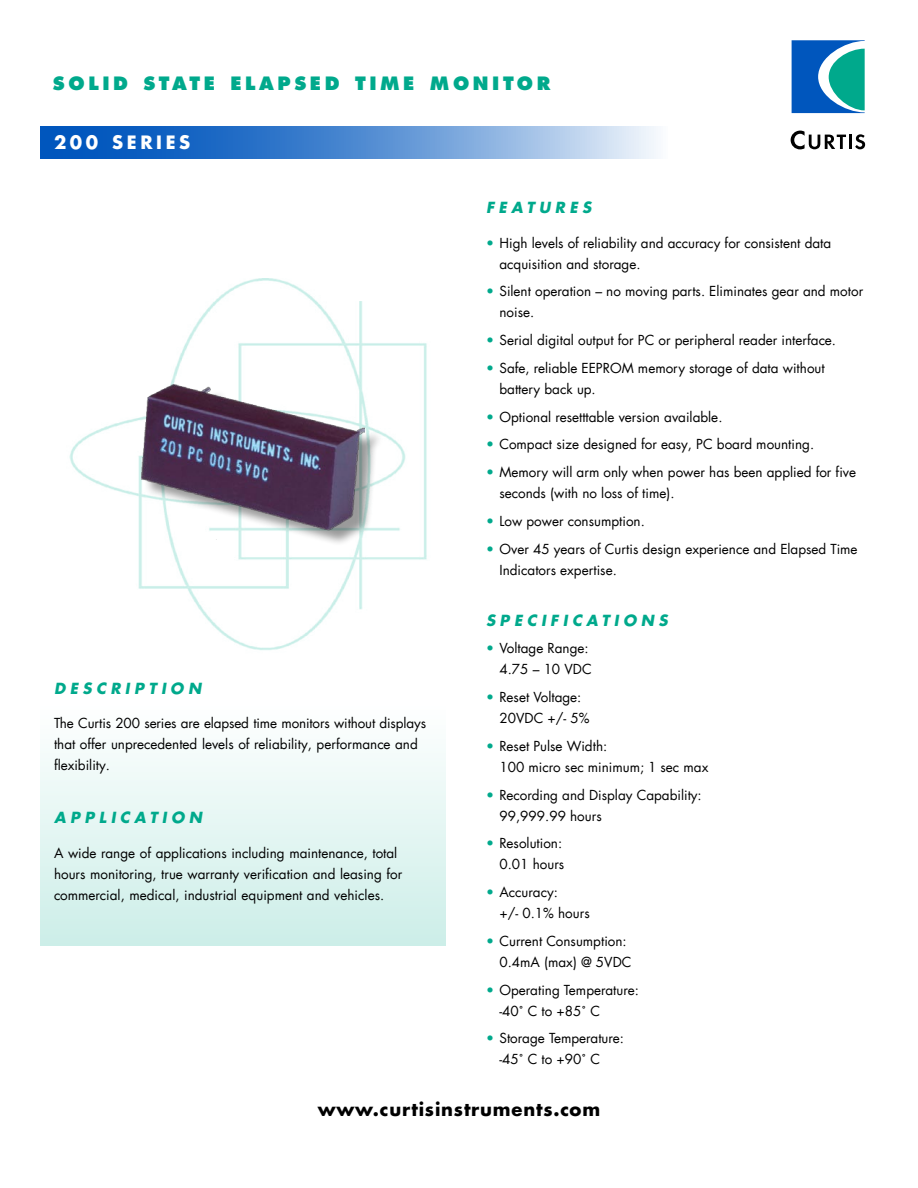
<style>
.page{position:relative;width:918px;height:1188px;background:#fff}
.page>*{position:absolute;margin:0;border:0;box-sizing:border-box;transform-origin:0 0}
.t1{font:800 18px "Futura Com";letter-spacing:.2em;color:#00a98c}
.t2{font:700 18px "Futura Com";letter-spacing:.045em;color:#000}
.t3{font:700 18px "Futura Com";letter-spacing:.2em;color:#fff}
.t4{font:italic 700 15px "Futura Com";letter-spacing:.295em;color:#00a98c}
.t5{font:13.5px/21px "Futura Com";color:#000}
.s1{color:#00a98c}
</style>
<div class="page">
<img style="left:69px;top:279px;width:358px;height:371px">
<div style="left:143px;top:387px;width:240px;height:159px;background:#000;opacity:.4"></div>
<img style="left:141px;top:384px;width:224px;height:155px">
<div style="left:40px;top:704px;width:406px;height:241px;background:linear-gradient(to bottom,#fff,#cceee8)"></div>
<svg style="left:40px;top:126px;width:616px;height:32px;background:#5890d3"></svg>
<svg style="left:791px;top:131px;width:55px;height:18px"></svg>
<hr style="left:849px;top:135px;width:3px;height:14px;background:#010101">
<svg style="left:855px;top:134px;width:10px;height:15px"></svg>
<svg style="left:792px;top:40px;width:73px;height:73px;background:#2a8cb8"></svg>
<h1 class="t1" style="left:53px;top:71px;width:499px">SOLID STATE ELAPSED TIME MONITOR</h1>
<h1 class="t3" style="left:54px;top:128px;width:138px">200 SERIES</h1>
<p class="t4" style="left:54px;top:677px;width:149px">DESCRIPTION</p>
<p class="t5" style="left:54px;top:713px;width:374px">The Curtis 200 series are elapsed time monitors without displays that offer unprecedented levels of reliability, performance and flexibility.</p>
<p class="t4" style="left:54px;top:806px;width:149px">APPLICATION</p>
<p class="t5" style="left:54px;top:842px;width:350px">A wide range of applications including maintenance, total hours monitoring, true warranty verification and leasing for commercial, medical, industrial equipment and vehicles.</p>
<p class="t4" style="left:486px;top:196px;width:107px">FEATURES</p>
<p class="t5" style="left:500px;top:232px;width:333px;text-indent:-14px"><span class="s1">•</span> High levels of reliability and accuracy for consistent data acquisition and storage.</p>
<p class="t5" style="left:500px;top:281px;width:365px;text-indent:-14px"><span class="s1">•</span> Silent operation – no moving parts. Eliminates gear and motor noise.</p>
<p class="t5" style="left:486px;top:329px;width:352px"><span class="s1">•</span> Serial digital output for PC or peripheral reader interface.</p>
<p class="t5" style="left:500px;top:357px;width:327px;text-indent:-14px"><span class="s1">•</span> Safe, reliable EEPROM memory storage of data without battery back up.</p>
<p class="t5" style="left:486px;top:406px;width:238px"><span class="s1">•</span> Optional resetttable version available.</p>
<p class="t5" style="left:486px;top:434px;width:330px"><span class="s1">•</span> Compact size designed for easy, PC board mounting.</p>
<p class="t5" style="left:500px;top:461px;width:358px;text-indent:-14px"><span class="s1">•</span> Memory will arm only when power has been applied for five seconds (with no loss of time).</p>
<p class="t5" style="left:486px;top:510px;width:160px"><span class="s1">•</span> Low power consumption.</p>
<p class="t5" style="left:500px;top:538px;width:360px;text-indent:-14px"><span class="s1">•</span> Over 45 years of Curtis design experience and Elapsed Time<br>Indicators expertise.</p>
<p class="t4" style="left:486px;top:608px;width:183px">SPECIFICATIONS</p>
<p class="t5" style="left:486px;top:638px;width:107px;text-align:right"><span class="s1">•</span> Voltage Range:<br>4.75 – 10 VDC</p>
<p class="t5" style="left:500px;top:686px;width:92px;text-indent:-14px"><span class="s1">•</span> Reset Voltage:<br>20VDC +/- 5%</p>
<p class="t5" style="left:500px;top:735px;width:210px;text-indent:-14px"><span class="s1">•</span> Reset Pulse Width:<br>100 micro sec minimum; 1 sec max</p>
<p class="t5" style="left:500px;top:784px;width:204px;text-indent:-14px"><span class="s1">•</span> Recording and Display Capability:<br>99,999.99 hours</p>
<p class="t5" style="left:486px;top:833px;width:80px;text-align:right"><span class="s1">•</span> Resolution:<br>0.01 hours</p>
<p class="t5" style="left:500px;top:881px;width:92px;text-indent:-14px"><span class="s1">•</span> Accuracy:<br>+/- 0.1% hours</p>
<p class="t5" style="left:500px;top:930px;width:134px;text-indent:-14px"><span class="s1">•</span> Current Consumption:<br>0.4mA (max) @ 5VDC</p>
<p class="t5" style="left:500px;top:979px;width:141px;text-indent:-14px"><span class="s1">•</span> Operating Temperature: -40˚ C to +85˚ C</p>
<p class="t5" style="left:500px;top:1028px;width:126px;text-indent:-14px"><span class="s1">•</span> Storage Temperature: -45˚ C to +90˚ C</p>
<h1 class="t2" style="left:318px;top:1096px;width:284px">www.curtisinstruments.com</h1>
</div>
